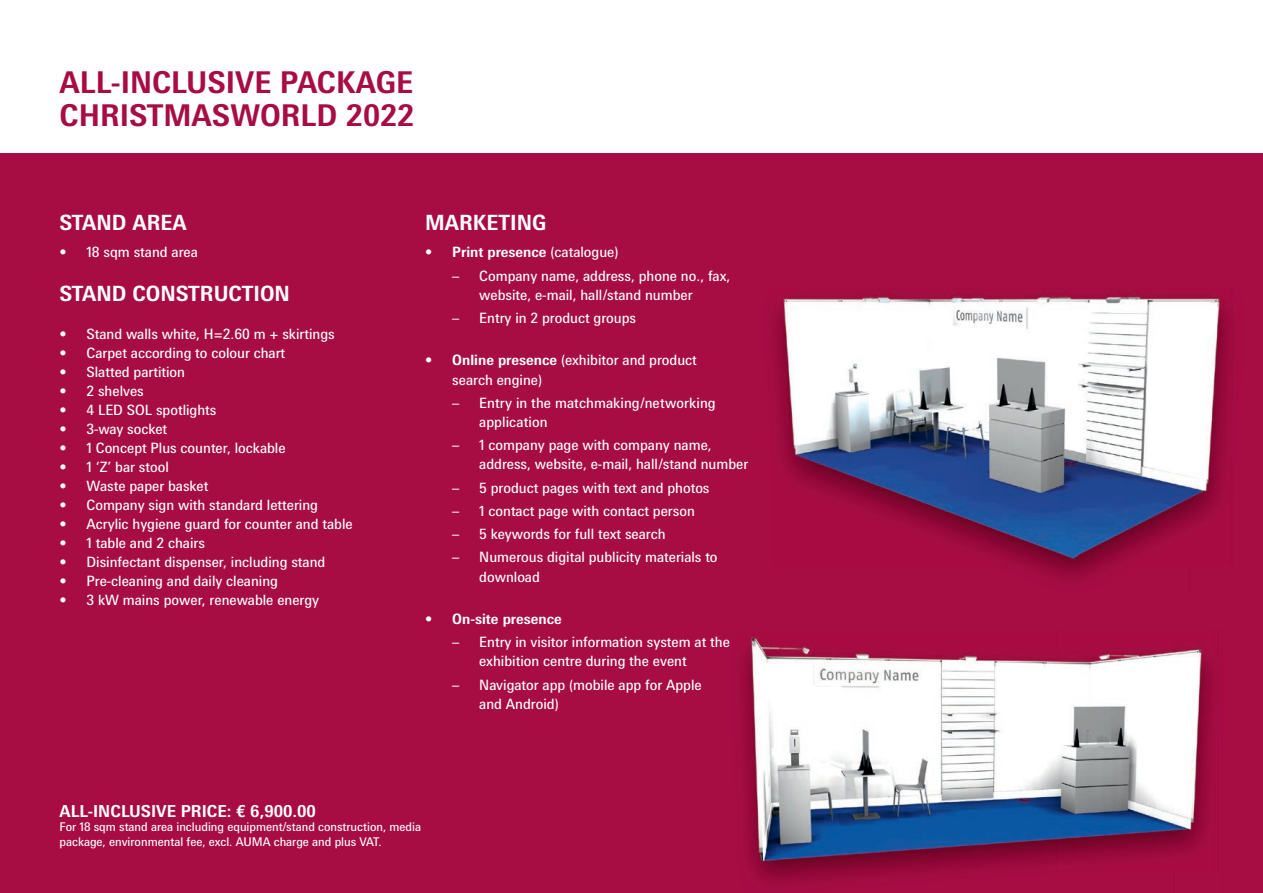
<style>
.page{position:relative;width:1263px;height:893px;background:#fff}
.page>*{position:absolute;margin:0;border:0;box-sizing:border-box;transform-origin:0 0}
.t1{font:700 30px/33px "Messe Univers";color:#a70c43}
.t2{font:700 21px "Messe Univers";color:#fff}
.t3{font:700 16.5px "Messe Univers";color:#fff}
.t4{font:14.25px/19px "Messe Univers";color:#fff}
.t5{font:700 14.25px "Messe Univers";color:#fff}
.t6{font:12px/14.4px "Messe Univers";color:#fff}
.s1{font-weight:400}
.s2{font-weight:700}
</style>
<div class="page">
<div style="left:0;top:153px;width:1263px;height:740px;background:#a70c43"></div>
<img style="left:775px;top:293px;width:455px;height:273px">
<img style="left:738px;top:630px;width:474px;height:241px">
<h1 class="t1" style="left:60px;top:65px;width:356px">ALL-INCLUSIVE PACKAGE<br>CHRISTMASWORLD 2022</h1>
<h2 class="t2" style="left:60px;top:209px;width:129px">STAND AREA</h2>
<p class="t4" style="left:60px;top:243px;width:140px">• 18 sqm stand area</p>
<h2 class="t2" style="left:60px;top:280px;width:232px">STAND CONSTRUCTION</h2>
<p class="t4" style="left:60px;top:324px;width:277px">• Stand walls white, H=2.60 m + skirtings</p>
<p class="t4" style="left:60px;top:343px;width:227px">• Carpet according to colour chart</p>
<p class="t4" style="left:60px;top:362px;width:127px">• Slatted partition</p>
<p class="t4" style="left:60px;top:381px;width:86px">• 2 shelves</p>
<p class="t4" style="left:60px;top:400px;width:158px">• 4 LED SOL spotlights</p>
<p class="t4" style="left:60px;top:419px;width:109px">• 3-way socket</p>
<p class="t4" style="left:60px;top:438px;width:228px">• 1 Concept Plus counter, lockable</p>
<p class="t4" style="left:60px;top:457px;width:111px">• 1 ‘Z’ bar stool</p>
<p class="t4" style="left:60px;top:476px;width:150px">• Waste paper basket</p>
<p class="t4" style="left:60px;top:495px;width:260px">• Company sign with standard lettering</p>
<p class="t4" style="left:60px;top:514px;width:295px">• Acrylic hygiene guard for counter and table</p>
<p class="t4" style="left:60px;top:533px;width:147px">• 1 table and 2 chairs</p>
<p class="t4" style="left:60px;top:552px;width:267px">• Disinfectant dispenser, including stand</p>
<p class="t4" style="left:60px;top:571px;width:220px">• Pre-cleaning and daily cleaning</p>
<p class="t4" style="left:60px;top:591px;width:261px">• 3 kW mains power, renewable energy</p>
<h2 class="t2" style="left:425px;top:209px;width:123px">MARKETING</h2>
<p class="t5" style="left:425px;top:244px;width:195px">• Print presence <span class="s1">(catalogue)</span></p>
<p class="t4" style="left:479px;top:266px;width:253px;text-indent:-27px">– Company name, address, phone no., fax, website, e-mail, hall/stand number</p>
<p class="t4" style="left:452px;top:308px;width:185px">– Entry in 2 product groups</p>
<p class="t4" style="left:452px;top:351px;width:246px;text-indent:-27px"><span class="s2">• Online presence</span> (exhibitor and product search engine)</p>
<p class="t4" style="left:479px;top:393px;width:238px;text-indent:-27px">– Entry in the matchmaking/networking application</p>
<p class="t4" style="left:479px;top:435px;width:271px;text-indent:-27px">– 1 company page with company name, address, website, e-mail, hall/stand number</p>
<p class="t4" style="left:452px;top:478px;width:259px">– 5 product pages with text and photos</p>
<p class="t4" style="left:452px;top:501px;width:244px">– 1 contact page with contact person</p>
<p class="t4" style="left:452px;top:524px;width:215px">– 5 keywords for full text search</p>
<p class="t4" style="left:479px;top:548px;width:240px;text-indent:-27px">– Numerous digital publicity materials to download</p>
<p class="t5" style="left:425px;top:610px;width:138px">• On-site presence</p>
<p class="t4" style="left:479px;top:632px;width:252px;text-indent:-27px">– Entry in visitor information system at the exhibition centre during the event</p>
<p class="t4" style="left:479px;top:675px;width:224px;text-indent:-27px">– Navigator app (mobile app for Apple and Android)</p>
<p class="t3" style="left:60px;top:801px;width:258px">ALL-INCLUSIVE PRICE: € 6,900.00</p>
<p class="t6" style="left:60px;top:820px;width:363px">For 18 sqm stand area including equipment/stand construction, media package, environmental fee, excl. AUMA charge and plus VAT.</p>
</div>
